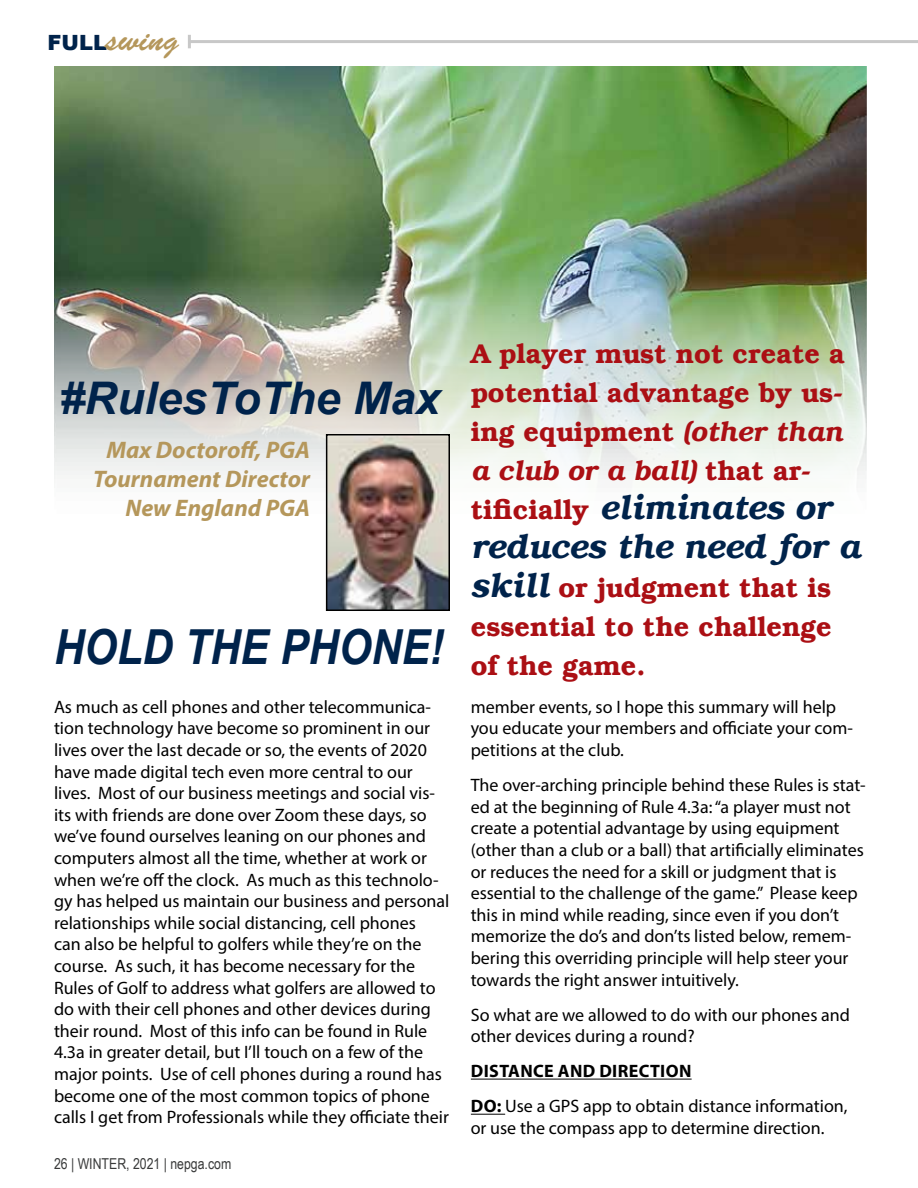
<style>
.page{position:relative;width:918px;height:1188px;background:#fff}
.page>*{position:absolute;margin:0;border:0;box-sizing:border-box;transform-origin:0 0}
.t1{font:italic 700 48.3px "Arial";color:#00234b;scale:.87 1}
.t2{font:italic 700 45px "Arial";color:#00234b}
.t3{font:italic 600 33px/39px "Bookman";color:#00234b}
.t4{font:33px "Brush Script Std";color:#b5975b}
.t5{font:600 27px/39px "Bookman";color:#ab0f14;text-align:justify}
.t6{font:italic 700 24px/28.8px "Myriad Pro";color:#b5975b;text-align:right}
.t7{font:18px/21.6px "Myriad Pro";color:#000}
.t8{font:15px "Arial Narrow";color:#393a3a}
.s1{font-family:"Arial";font-weight:900;font-size:21px;color:#00234b}
.s2{font-style:italic}
.s3{font-style:normal;font-size:27px;color:#ab0f14}
.s4{font-style:italic;font-size:33px;color:#00234b}
.s5{font-weight:700}
</style>
<div class="page">
<hr style="left:189px;top:40px;width:729px;height:3px;background:#c8c8c8">
<svg style="left:188px;top:35px;width:3px;height:13px"></svg>
<img style="left:54px;top:66px;width:813px;height:467px">
<img style="left:329px;top:437px;width:118px;height:171px">
<div style="left:326px;top:434px;width:124px;height:177px;border:2px solid #000"></div>
<hr style="left:471px;top:1079px;width:221px;height:1px;background:#000">
<hr style="left:471px;top:1114px;width:34px;height:1px;background:#000">
<h3 class="t4" style="left:48px;top:20px;width:133px"><span class="s1">FULL</span>swing</h3>
<h3 class="t5" style="left:471px;top:334px;width:376px">A player must not create a potential advantage by us&shy;ing equipment <span class="s2">(other than a club or a ball)</span> that ar-</h3>
<h3 class="t3" style="left:471px;top:487px;width:392px"><span class="s3">tificially</span> eliminates or reduces the need for a</h3>
<h3 class="t5" style="left:471px;top:568px;width:363px"><span class="s4">skill</span> or judgment that is essential to the challenge</h3>
<h2 class="t2" style="left:60px;top:368px;width:382px">#RulesToThe Max</h2>
<h3 class="t6" style="left:93px;top:435px;width:218px">Max Doctoroff, PGA<br>Tournament Director<br>New England PGA</h3>
<h1 class="t1" style="left:54px;top:615px;width:682px">HOLD THE PHONE! <sub>of</sub> <sub>the</sub> <sub>game.</sub></h1>
<p class="t7" style="left:54px;top:696px;width:397px">As much as cell phones and other telecommunica&shy;tion technology have become so prominent in our lives over the last decade or so, the events of 2020 have made digital tech even more central to our lives. Most of our business meetings and social vis&shy;its with friends are done over Zoom these days, so we’ve found ourselves leaning on our phones and computers almost all the time, whether at work or when we’re off the clock. As much as this technolo&shy;gy has helped us maintain our business and personal relationships while social distancing, cell phones<br>can also be helpful to golfers while they’re on the course. As such, it has become necessary for the Rules of Golf to address what golfers are allowed to do with their cell phones and other devices during their round. Most of this info can be found in Rule 4.3a in greater detail, but I’ll touch on a few of the major points. Use of cell phones during a round has become one of the most common topics of phone calls I get from Professionals while they officiate their</p>
<p class="t7" style="left:471px;top:696px;width:384px">member events, so I hope this summary will help you educate your members and officiate your com&shy;petitions at the club.</p>
<p class="t7" style="left:471px;top:774px;width:397px">The over-arching principle behind these Rules is stat&shy;ed at the beginning of Rule 4.3a: “a player must not create a potential advantage by using equipment (other than a club or a ball) that artificially eliminates or reduces the need for a skill or judgment that is essential to the challenge of the game.” Please keep this in mind while reading, since even if you don’t memorize the do’s and don’ts listed below, remem&shy;bering this overriding principle will help steer your towards the right answer intuitively.</p>
<p class="t7" style="left:471px;top:1003px;width:381px">So what are we allowed to do with our phones and other devices during a round?</p>
<p class="t7" style="left:471px;top:1053px;width:378px;line-height:35.1px"><span class="s5">DISTANCE AND DIRECTION<br>DO:</span> Use a GPS app to obtain distance information,</p>
<p class="t7" style="left:471px;top:1117px;width:355px">or use the compass app to determine direction.</p>
<p class="t8" style="left:54px;top:1153px;width:179px">26 | WINTER, 2021 | nepga.com</p>
</div>
